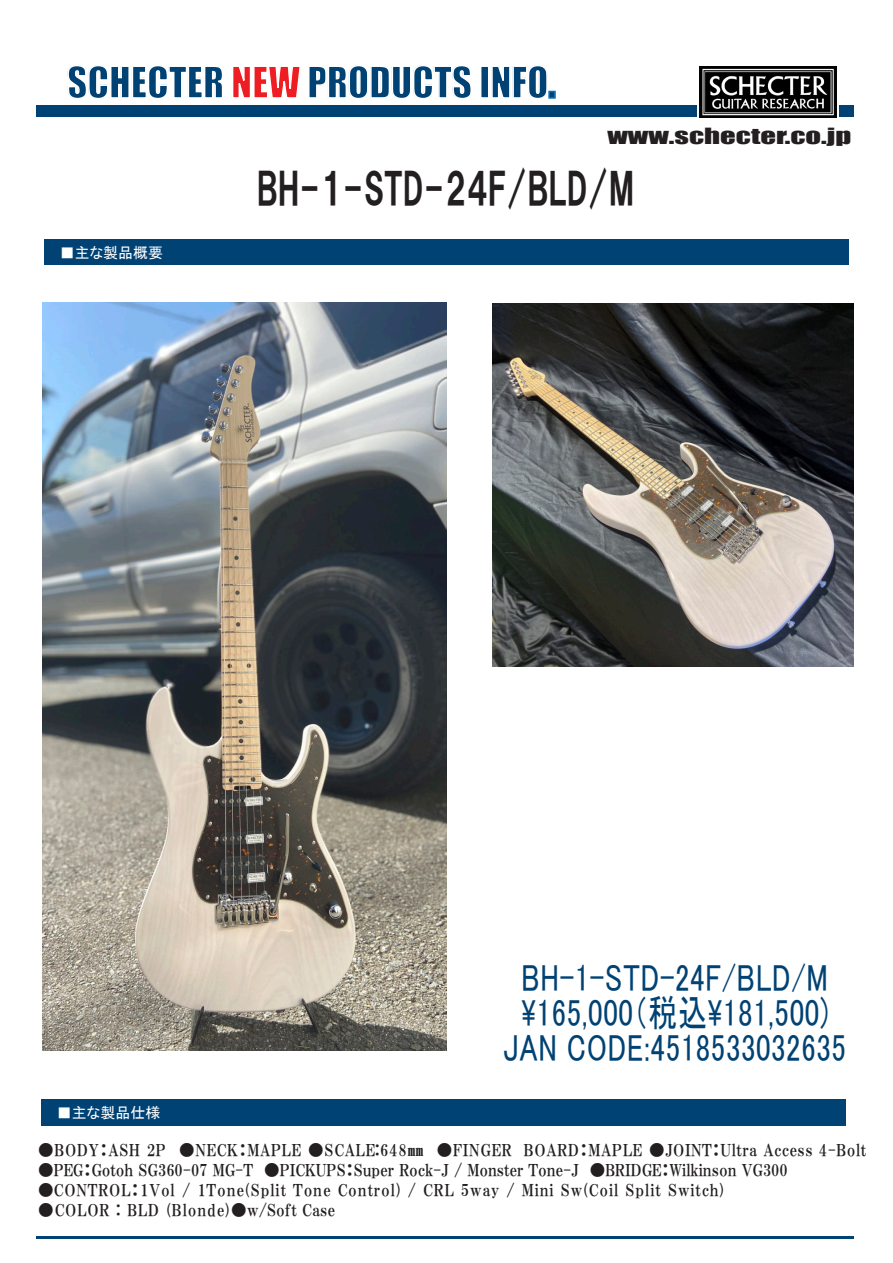
<style>
.page{position:relative;width:893px;height:1263px;background:#fff}
.page>*{position:absolute;margin:0;border:0;box-sizing:border-box;transform-origin:0 0}
.t1{font:43.05px "HGP Soei Kakugothic UB";color:#231f20;scale:.8 1}
.t2{font:40.2px "Impact";color:#004274}
.t3{font:37.95px/35.1px "MS P Gothic";letter-spacing:.02em;color:#004274;text-align:center;scale:.76 1}
.t4{font:20.55px "Impact";color:#231f20;scale:1.49 1}
.t5{font:16.5px "HGP Mincho E";letter-spacing:.04em;color:#231f20}
.t6{font:16.5px "HGP Mincho E";letter-spacing:-.01em;color:#231f20}
.t7{font:15px "MS P Gothic";color:#fff}
.s1{color:#ee1d23}
.s2{font-size:38.1px}
</style>
<div class="page">
<div style="left:37px;top:106px;width:817px;height:11px;background:#004274"></div>
<div style="left:697px;top:66px;width:141px;height:52px;background:#fff"></div>
<img style="left:699px;top:66px;width:138px;height:51px">
<svg style="left:231px;top:105px;width:242px;height:1px"></svg>
<div style="left:548px;top:91px;width:8px;height:8px;border:2px solid #0072bc"></div>
<div style="left:44px;top:240px;width:804px;height:25px;background:#004274"></div>
<hr style="left:37px;top:1236px;width:817px;height:2px;background:#004274">
<div style="left:41px;top:1098px;width:804px;height:27px;background:#004274"></div>
<img style="left:43px;top:303px;width:403px;height:747px">
<img style="left:492px;top:303px;width:362px;height:363px">
<h2 class="t2" style="left:67px;top:65px;width:490px">SCHECTER <span class="s1">NEW</span> PRODUCTS INFO.</h2>
<p class="t4" style="left:607px;top:127px;width:165px">www.schecter.co.jp</p>
<p class="t7" style="left:60px;top:245px;width:105px">■主な製品概要</p>
<h1 class="t1" style="left:257px;top:167px;width:473px">BH-1-STD-24F/BLD/M</h1>
<p class="t7" style="left:57px;top:1105px;width:105px">■主な製品仕様</p>
<h3 class="t3" style="left:483px;top:960px;width:479px">BH-1-STD-24F/BLD/M \165,000（税込\181,500<span class="s2">)</span>　JAN CODE:4518533032635</h3>
<p class="t5" style="left:38px;top:1142px;width:830px">●BODY：ASH 2P ●NECK：MAPLE ●SCALE:648㎜ ●FINGER　BOARD：MAPLE ●JOINT：Ultra Access 4-Bolt</p>
<p class="t6" style="left:38px;top:1162px;width:752px">●PEG：Gotoh SG360-07 MG-T　●PICKUPS：Super Rock-J / Monster Tone-J　●BRIDGE：Wilkinson VG300</p>
<p class="t5" style="left:38px;top:1181px;width:688px">●CONTROL：1Vol / 1Tone(Split Tone Control) / CRL 5way / Mini Sw(Coil Split Switch)</p>
<p class="t5" style="left:38px;top:1201px;width:299px">●COLOR : BLD (Blonde)●w/Soft Case</p>
</div>
